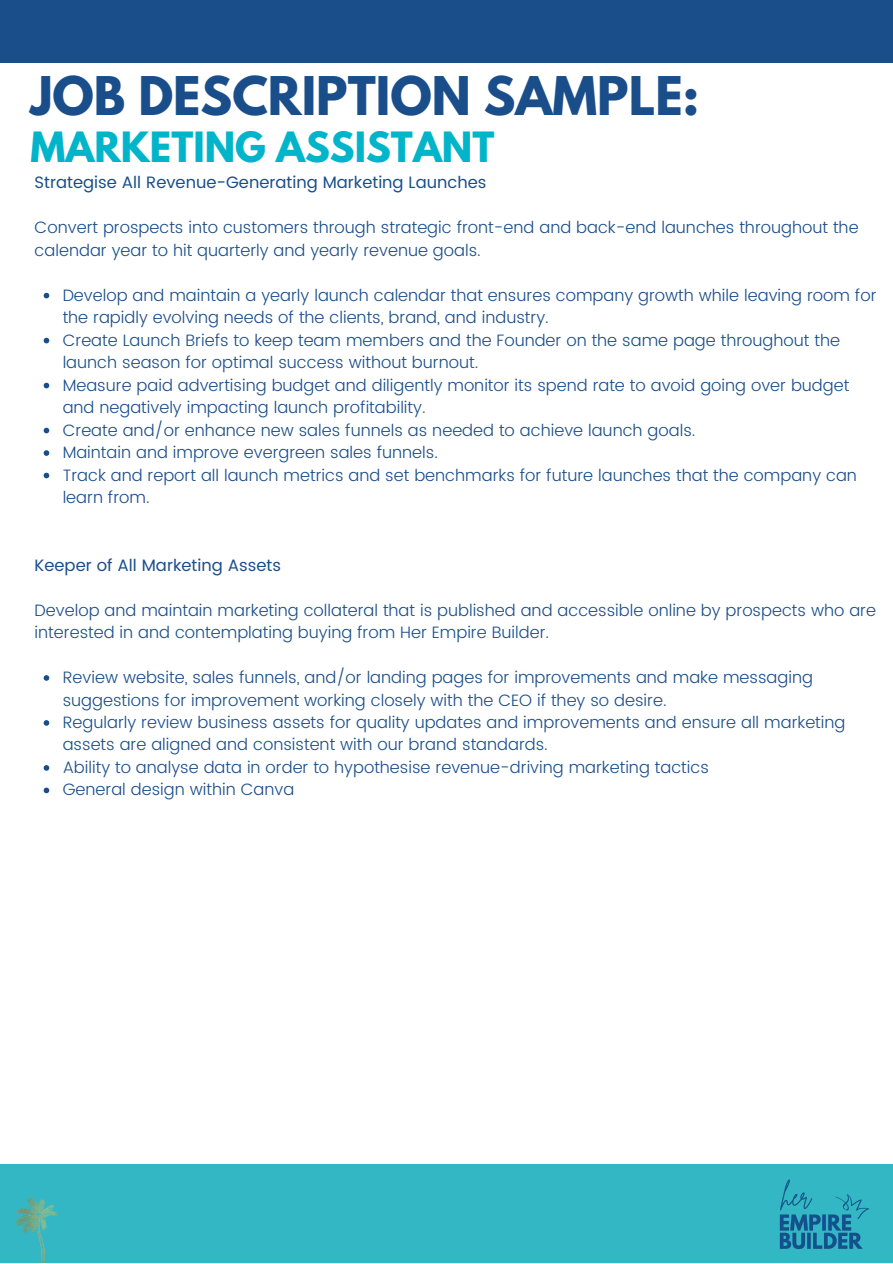
<style>
.page{position:relative;width:893px;height:1264px;background:#fff}
.page>*{position:absolute;margin:0;border:0;box-sizing:border-box;transform-origin:0 0}
.t1{font:700 47.25px "League Spartan";color:#1a4e8a}
.t2{font:700 36.9px "League Spartan";color:#00b5ca}
.t3{font:300 16.5px/22.5px "Poppins";color:#1a4e8a}
.t4{font:16.5px "Poppins";color:#1a4e8a}
</style>
<div class="page">
<div style="left:0;top:0;width:892px;height:62px;background:#1a4e8a"></div>
<div style="left:0;top:1164px;width:892px;height:98px;background:#34b7c4"></div>
<img style="left:15px;top:1197px;width:43px;height:65px">
<img style="left:779px;top:1179px;width:90px;height:70px">
<svg style="left:44px;top:293px;width:5px;height:5px"></svg>
<svg style="left:44px;top:338px;width:5px;height:5px"></svg>
<svg style="left:44px;top:383px;width:5px;height:5px"></svg>
<svg style="left:44px;top:428px;width:5px;height:5px"></svg>
<svg style="left:44px;top:450px;width:5px;height:6px"></svg>
<svg style="left:44px;top:472px;width:5px;height:6px"></svg>
<svg style="left:44px;top:675px;width:5px;height:5px"></svg>
<svg style="left:44px;top:720px;width:5px;height:5px"></svg>
<svg style="left:44px;top:765px;width:5px;height:5px"></svg>
<svg style="left:44px;top:787px;width:5px;height:6px"></svg>
<p class="t1" style="left:30px;top:73px;width:670px">JOB DESCRIPTION SAMPLE:</p>
<p class="t2" style="left:30px;top:128px;width:465px">MARKETING ASSISTANT</p>
<p class="t4" style="left:35px;top:173px;width:453px">Strategise All Revenue-Generating Marketing Launches</p>
<p class="t3" style="left:35px;top:216px;width:825px">Convert prospects into customers through strategic front-end and back-end launches throughout the calendar year to hit quarterly and yearly revenue goals.</p>
<p class="t3" style="left:63px;top:284px;width:815px">Develop and maintain a yearly launch calendar that ensures company growth while leaving room for the rapidly evolving needs of the clients, brand, and industry.</p>
<p class="t3" style="left:63px;top:329px;width:778px">Create Launch Briefs to keep team members and the Founder on the same page throughout the launch season for optimal success without burnout.</p>
<p class="t3" style="left:63px;top:373px;width:788px">Measure paid advertising budget and diligently monitor its spend rate to avoid going over budget and negatively impacting launch profitability.</p>
<p class="t3" style="left:63px;top:418px;width:634px">Create and/or enhance new sales funnels as needed to achieve launch goals.</p>
<p class="t3" style="left:63px;top:441px;width:377px">Maintain and improve evergreen sales funnels.</p>
<p class="t3" style="left:63px;top:463px;width:795px">Track and report all launch metrics and set benchmarks for future launches that the company can learn from.</p>
<p class="t4" style="left:35px;top:555px;width:248px">Keeper of All Marketing Assets</p>
<p class="t3" style="left:35px;top:598px;width:842px">Develop and maintain marketing collateral that is published and accessible online by prospects who are interested in and contemplating buying from Her Empire Builder.</p>
<p class="t3" style="left:63px;top:666px;width:751px">Review website, sales funnels, and/or landing pages for improvements and make messaging suggestions for improvement working closely with the CEO if they so desire.</p>
<p class="t3" style="left:63px;top:711px;width:784px">Regularly review business assets for quality updates and improvements and ensure all marketing assets are aligned and consistent with our brand standards.</p>
<p class="t3" style="left:63px;top:756px;width:647px">Ability to analyse data in order to hypothesise revenue-driving marketing tactics</p>
<p class="t3" style="left:63px;top:778px;width:233px">General design within Canva</p>
</div>
